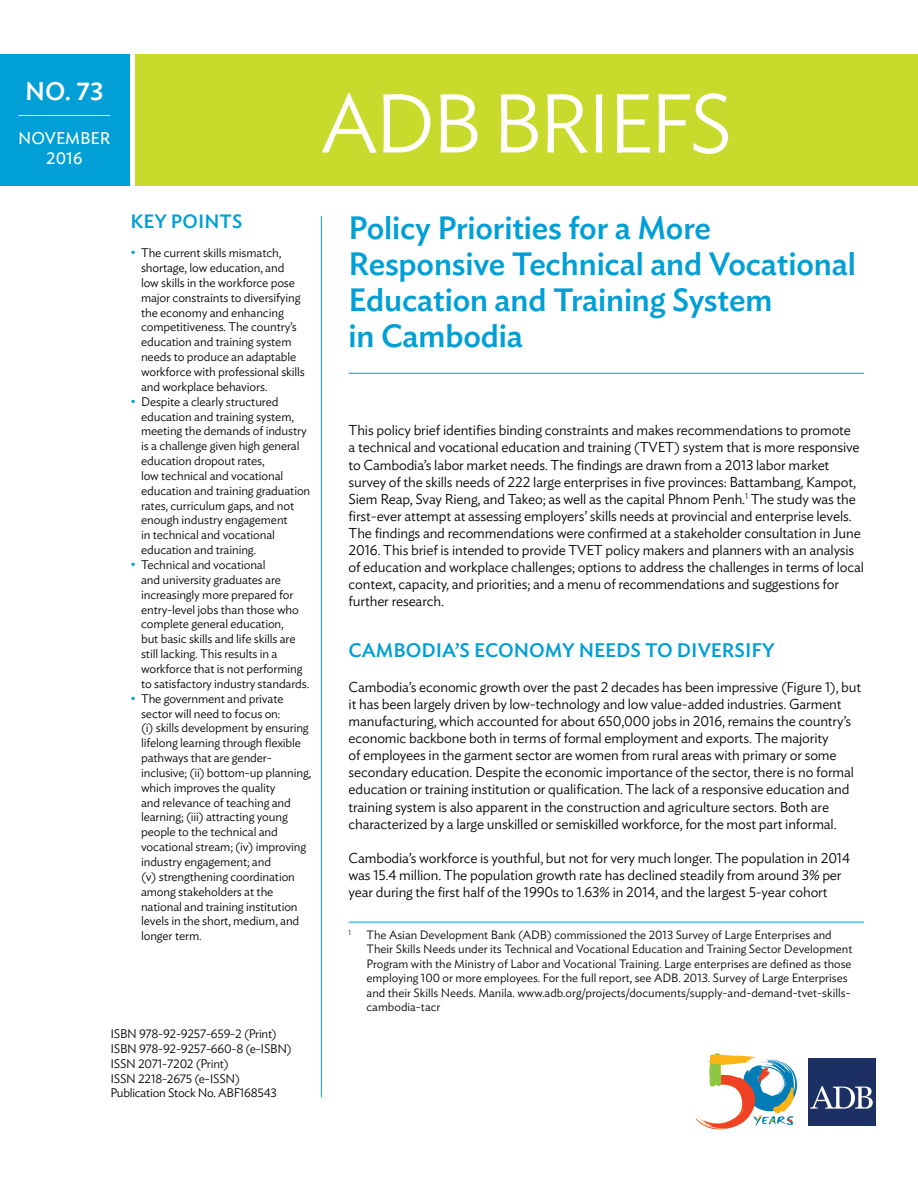
<style>
.page{position:relative;width:918px;height:1188px;background:#fff}
.page>*{position:absolute;margin:0;border:0;box-sizing:border-box;transform-origin:0 0}
.t1{font:300 82.35px "Ideal Sans";letter-spacing:-.04em;color:#fff}
.t2{font:500 31.95px/36px "Ideal Sans";letter-spacing:-.005em;color:#009fd6}
.t3{font:500 25.35px "Ideal Sans";color:#fff}
.t4{font:500 19.5px "Ideal Sans";color:#009fd6}
.t5{font:500 19.2px "Ideal Sans";color:#009fd6}
.t6{font:16.95px/20.2px "Ideal Sans";color:#fff;text-align:center}
.t7{font:300 14.25px/17.1px "Ideal Sans";letter-spacing:-.01em;color:#000}
.t8{font:300 12.3px/14.9px "Ideal Sans";letter-spacing:-.01em;color:#000}
.t9{font:300 12px/14.4px "Ideal Sans";color:#000}
.t10{font:300 7.05px "Ideal Sans";color:#000}
.s1{font-size:13.2px;color:#009fd6}
</style>
<div class="page">
<hr style="left:321px;top:216px;width:1px;height:881px;background:#009fd6">
<hr style="left:349px;top:922px;width:515px;height:1px;background:#009fd6">
<div style="left:135px;top:54px;width:783px;height:131px;background:#c8da2b"></div>
<div style="left:0;top:54px;width:130px;height:131px;background:#009fd6"></div>
<hr style="left:19px;top:115px;width:91px;height:1px;background:#fff">
<hr style="left:349px;top:373px;width:515px;height:1px;background:#009fd6">
<svg style="left:696px;top:1053px;width:101px;height:76px"></svg>
<div style="left:809px;top:1058px;width:67px;height:67px;background:#1c3063"></div>
<svg style="left:810px;top:1086px;width:63px;height:23px"></svg>
<h3 class="t3" style="left:25px;top:71px;width:80px">NO. 73</h3>
<p class="t6" style="left:18px;top:127px;width:94px">NOVEMBER<br>2016</p>
<h1 class="t1" style="left:321px;top:61px;width:413px">ADB BRIEFS</h1>
<h3 class="t5" style="left:131px;top:207px;width:65px">KEY POINTS</h3>
<h2 class="t2" style="left:349px;top:207px;width:509px">Policy Priorities for a More<br>Responsive Technical and Vocational<br>Education and Training System<br>in Cambodia</h2>
<p class="t8" style="left:141px;top:244px;width:165px;text-indent:-10px"><span class="s1">•</span> The current skills mismatch, shortage, low education, and low skills in the workforce pose major constraints to diversifying the economy and enhancing competitiveness. The country’s education and training system needs to produce an adaptable workforce with professional skills and workplace behaviors.</p>
<p class="t8" style="left:141px;top:393px;width:171px;text-indent:-10px"><span class="s1">•</span> Despite a clearly structured education and training system, meeting the demands of industry is a challenge given high general education dropout rates,<br>low technical and vocational education and training graduation rates, curriculum gaps, and not enough industry engagement<br>in technical and vocational education and training.</p>
<p class="t8" style="left:141px;top:556px;width:170px;text-indent:-10px"><span class="s1">•</span> Technical and vocational<br>and university graduates are increasingly more prepared for entry-level jobs than those who complete general education,<br>but basic skills and life skills are still lacking. This results in a workforce that is not performing to satisfactory industry standards.</p>
<p class="t8" style="left:141px;top:690px;width:172px;text-indent:-10px"><span class="s1">•</span> The government and private sector will need to focus on:<br>(i) skills development by ensuring lifelong learning through flexible pathways that are gender&shy;inclusive; (ii) bottom-up planning, which improves the quality<br>and relevance of teaching and learning; (iii) attracting young people to the technical and vocational stream; (iv) improving industry engagement; and<br>(v) strengthening coordination among stakeholders at the national and training institution levels in the short, medium, and longer term.</p>
<p class="t7" style="left:349px;top:421px;width:517px">This policy brief identifies binding constraints and makes recommendations to promote<br>a technical and vocational education and training (TVET) system that is more responsive to Cambodia’s labor market needs. The findings are drawn from a 2013 labor market survey of the skills needs of 222 large enterprises in five provinces: Battambang, Kampot, Siem Reap, Svay Rieng, and Takeo; as well as the capital Phnom Penh.<sup>1</sup> The study was the first-ever attempt at assessing employers’ skills needs at provincial and enterprise levels.<br>The findings and recommendations were confirmed at a stakeholder consultation in June 2016. This brief is intended to provide TVET policy makers and planners with an analysis of education and workplace challenges; options to address the challenges in terms of local context, capacity, and priorities; and a menu of recommendations and suggestions for further research.</p>
<h3 class="t4" style="left:349px;top:636px;width:428px">Cambodia’s economy needs to diversify</h3>
<p class="t7" style="left:349px;top:677px;width:514px">Cambodia’s economic growth over the past 2 decades has been impressive (Figure 1), but it has been largely driven by low-technology and low value-added industries. Garment manufacturing, which accounted for about 650,000 jobs in 2016, remains the country’s economic backbone both in terms of formal employment and exports. The majority<br>of employees in the garment sector are women from rural areas with primary or some secondary education. Despite the economic importance of the sector, there is no formal education or training institution or qualification. The lack of a responsive education and training system is also apparent in the construction and agriculture sectors. Both are characterized by a large unskilled or semiskilled workforce, for the most part informal.</p>
<p class="t7" style="left:349px;top:848px;width:503px">Cambodia’s workforce is youthful, but not for very much longer. The population in 2014 was 15.4 million. The population growth rate has declined steadily from around 3% per year during the first half of the 1990s to 1.63% in 2014, and the largest 5-year cohort</p>
<p class="t10" style="left:349px;top:927px;width:4px">1</p>
<p class="t9" style="left:367px;top:927px;width:487px">The Asian Development Bank (ADB) commissioned the 2013 Survey of Large Enterprises and Their Skills Needs under its Technical and Vocational Education and Training Sector Development Program with the Ministry of Labor and Vocational Training. Large enterprises are defined as those employing 100 or more employees. For the full report, see ADB. 2013. Survey of Large Enterprises and their Skills Needs. Manila. www.adb.org/projects/documents/supply-and-demand-tvet-skills&shy;cambodia-tacr</p>
<p class="t8" style="left:110px;top:1025px;width:183px">ISBN 978-92-9257-659-2 (Print)<br>ISBN 978-92-9257-660-8 (e-ISBN)<br>ISSN 2071-7202 (Print)<br>ISSN 2218-2675 (e-ISSN)<br>Publication Stock No. ABF168543</p>
</div>
